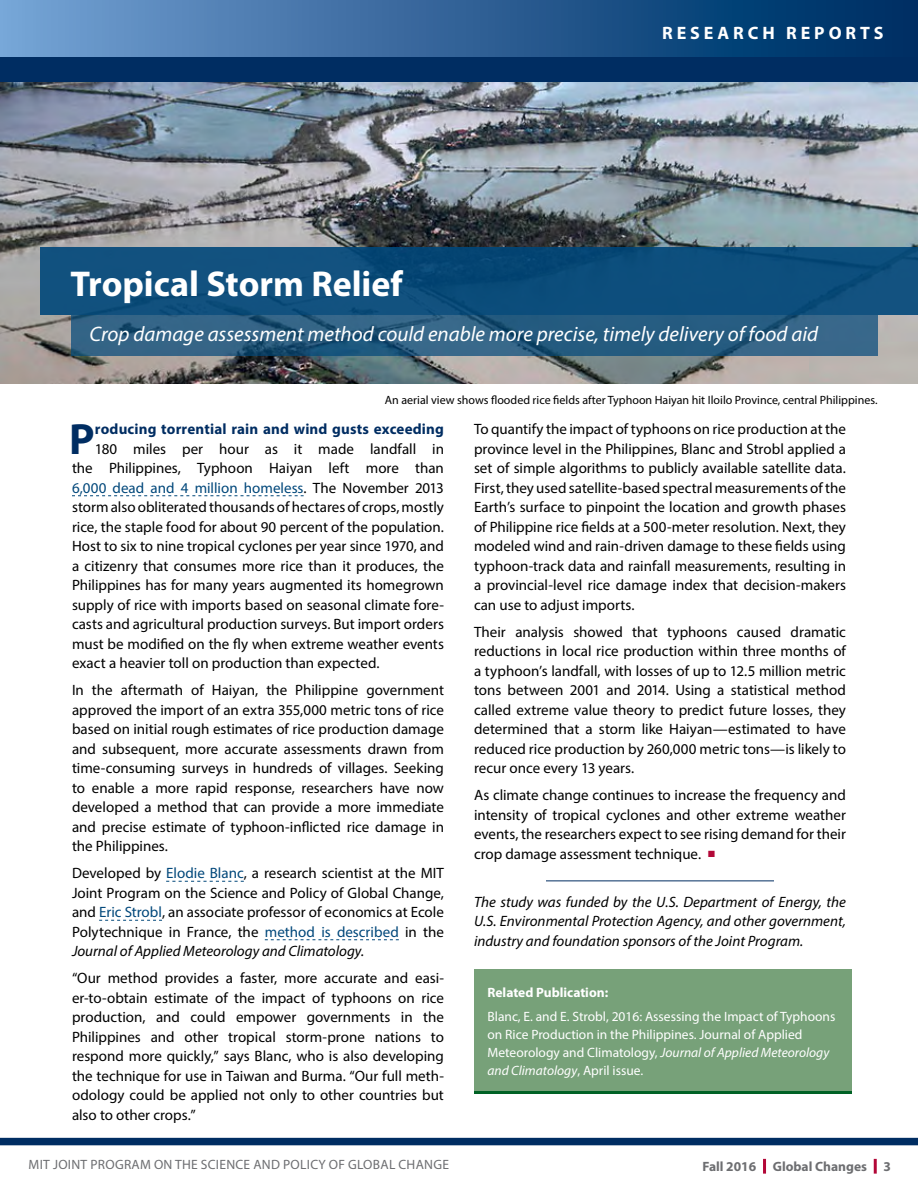
<style>
.page{position:relative;width:918px;height:1188px;background:#fff}
.page>*{position:absolute;margin:0;border:0;box-sizing:border-box;transform-origin:0 0}
.Normal_-_Drop_Cap{font:700 43.95px "Myriad Pro";color:#002d62}
.Article_Headline{font:700 36px "Myriad Pro";color:#fff}
.Article_Subtitle{font:italic 21px "Myriad Pro";color:#fff}
.Section_Header__for{font:700 18px "Myriad Pro";letter-spacing:.22em;color:#fff}
.Normal_-_Drop_Cap-2{font:15px/19.5px "Myriad Pro";color:#000;text-align:justify}
.Funding_Acknowledgme{font:italic 15px/19.5px "Myriad Pro";color:#000;text-align:justify}
.Normal_-_Drop_Cap-3{font:15px "Myriad Pro";color:#00477a}
.Normal_-_Drop_Cap-4{font:700 15px "Myriad Pro";letter-spacing:.01em;color:#002d62}
.t1{font:13.5px/18px "Myriad Pro";color:#fff}
.t2{font:13.5px "Myriad Pro";letter-spacing:.02em;color:#6d6e71}
.t3{font:700 13.5px "Myriad Pro";color:#6d6e71}
.Photo_Caption{font:12px "Myriad Pro";color:#000}
.s1{color:#000}
.s2{color:#00477a}
.s3{font-style:italic}
.s4{color:#b30838}
.s5{font-weight:700}
</style>
<div class="page">
<svg style="left:72px;top:495px;width:232px;height:1px"></svg>
<svg style="left:166px;top:881px;width:78px;height:1px"></svg>
<svg style="left:99px;top:920px;width:63px;height:1px"></svg>
<svg style="left:265px;top:939px;width:134px;height:1px"></svg>
<hr style="left:546px;top:880px;width:228px;height:1px;background:#002d62">
<div style="left:474px;top:973px;width:378px;height:121px;background:#006225"></div>
<div style="left:474px;top:970px;width:378px;height:121px;background:#77a179"></div>
<img style="left:0;top:82px;width:918px;height:301px">
<div style="left:40px;top:248px;width:878px;height:67px;background:#0d4f7d"></div>
<svg style="left:71px;top:315px;width:807px;height:41px;background:#2c5e81"></svg>
<div style="left:0;top:0;width:918px;height:58px;background:linear-gradient(to right,#74a0d3,#00295f)"></div>
<hr style="left:763px;top:1159px;width:3px;height:15px;background:#b30838">
<hr style="left:874px;top:1159px;width:3px;height:15px;background:#b30838">
<div style="left:0;top:1138px;width:918px;height:7px;background:#002d62"></div>
<div style="left:0;top:57px;width:918px;height:25px;background:#002d62"></div>
<p class="Section_Header__for" style="left:662px;top:21px;width:223px">RESEARCH REPORTS</p>
<p class="Article_Headline" style="left:70px;top:261px;width:334px">Tropical Storm Relief</p>
<p class="Article_Subtitle" style="left:89px;top:321px;width:730px">Crop damage assessment method could enable more precise, timely delivery of food aid</p>
<p class="Photo_Caption" style="left:385px;top:393px;width:494px">An aerial view shows flooded rice fields after Typhoon Haiyan hit Iloilo Province, central Philippines.</p>
<p class="Normal_-_Drop_Cap" style="left:69px;top:410px;width:27px">P</p>
<p class="Normal_-_Drop_Cap-4" style="left:95px;top:419px;width:351px">roducing torrential rain and wind gusts exceeding</p>
<p class="Normal_-_Drop_Cap-2" style="left:95px;top:439px;width:351px">180 miles per hour as it made landfall in</p>
<p class="Normal_-_Drop_Cap-2" style="left:72px;top:458px;width:373px">the Philippines, Typhoon Haiyan left more than</p>
<p class="Normal_-_Drop_Cap-3" style="left:72px;top:478px;width:373px">6,000 dead and 4 million homeless<span class="s1">. The November 2013</span></p>
<p class="Normal_-_Drop_Cap-2" style="left:72px;top:497px;width:374px">storm also obliterated thousands of hectares of crops, mostly</p>
<p class="Normal_-_Drop_Cap-2" style="left:72px;top:517px;width:374px">rice, the staple food for about 90 percent of the population.</p>
<p class="Normal_-_Drop_Cap-2" style="left:72px;top:536px;width:373px">Host to six to nine tropical cyclones per year since 1970, and</p>
<p class="Normal_-_Drop_Cap-2" style="left:72px;top:556px;width:374px">a citizenry that consumes more rice than it produces, the</p>
<p class="Normal_-_Drop_Cap-2" style="left:72px;top:575px;width:373px">Philippines has for many years augmented its homegrown</p>
<p class="Normal_-_Drop_Cap-2" style="left:72px;top:595px;width:374px">supply of rice with imports based on seasonal climate fore-</p>
<p class="Normal_-_Drop_Cap-2" style="left:72px;top:614px;width:373px">casts and agricultural production surveys. But import orders</p>
<p class="Normal_-_Drop_Cap-2" style="left:72px;top:634px;width:374px">must be modified on the fly when extreme weather events</p>
<p class="Normal_-_Drop_Cap-2" style="left:72px;top:653px;width:309px">exact a heavier toll on production than expected.</p>
<p class="Normal_-_Drop_Cap-2" style="left:72px;top:680px;width:374px">In the aftermath of Haiyan, the Philippine government approved the import of an extra 355,000 metric tons of rice based on initial rough estimates of rice production damage and subsequent, more accurate assessments drawn from time-consuming surveys in hundreds of villages. Seeking to enable a more rapid response, researchers have now developed a method that can provide a more immediate and precise estimate of typhoon-inflicted rice damage in the Philippines.</p>
<p class="Normal_-_Drop_Cap-2" style="left:72px;top:863px;width:374px">Developed by <span class="s2">Elodie Blanc</span>, a research scientist at the MIT Joint Program on the Science and Policy of Global Change, and <span class="s2">Eric Strobl</span>, an associate professor of economics at Ecole Polytechnique in France, the <span class="s2">method is described</span> in the <span class="s3">Journal of Applied Meteorology and Climatology.</span></p>
<p class="Normal_-_Drop_Cap-2" style="left:72px;top:968px;width:374px">“Our method provides a faster, more accurate and easi&shy;er-to-obtain estimate of the impact of typhoons on rice production, and could empower governments in the Philippines and other tropical storm-prone nations to respond more quickly,” says Blanc, who is also developing the technique for use in Taiwan and Burma. “Our full meth&shy;odology could be applied not only to other countries but also to other crops.”</p>
<p class="Normal_-_Drop_Cap-2" style="left:474px;top:419px;width:374px">To quantify the impact of typhoons on rice production at the province level in the Philippines, Blanc and Strobl applied a set of simple algorithms to publicly available satellite data.<br>First, they used satellite-based spectral measurements of the Earth’s surface to pinpoint the location and growth phases of Philippine rice fields at a 500-meter resolution. Next, they modeled wind and rain-driven damage to these fields using typhoon-track data and rainfall measurements, resulting in a provincial-level rice damage index that decision-makers can use to adjust imports.</p>
<p class="Normal_-_Drop_Cap-2" style="left:474px;top:622px;width:374px">Their analysis showed that typhoons caused dramatic reductions in local rice production within three months of a typhoon’s landfall, with losses of up to 12.5 million metric tons between 2001 and 2014. Using a statistical method called extreme value theory to predict future losses, they determined that a storm like Haiyan—estimated to have reduced rice production by 260,000 metric tons—is likely to recur once every 13 years.</p>
<p class="Normal_-_Drop_Cap-2" style="left:474px;top:785px;width:374px">As climate change continues to increase the frequency and intensity of tropical cyclones and other extreme weather events, the researchers expect to see rising demand for their crop damage assessment technique. <span class="s4">■</span></p>
<p class="Funding_Acknowledgme" style="left:474px;top:892px;width:374px">The study was funded by the U.S. Department of Energy, the U.S. Environmental Protection Agency, and other government, industry and foundation sponsors of the Joint Program.</p>
<p class="t1" style="left:488px;top:980px;width:349px;line-height:24px"><span class="s5">Related Publication:<br></span>Blanc, E. and E. Strobl, 2016: Assessing the Impact of Typhoons</p>
<p class="t1" style="left:488px;top:1025px;width:343px">on Rice Production in the Philippines. Journal of Applied<br>Meteorology and Climatology, <span class="s3">Journal of Applied Meteorology and Climatology</span>, April issue.</p>
<p class="t2" style="left:29px;top:1156px;width:422px">MIT JOINT PROGRAM ON THE SCIENCE AND POLICY OF GLOBAL CHANGE</p>
<p class="t3" style="left:702px;top:1157px;width:190px">Fall 2016 Global Changes 3</p>
</div>
